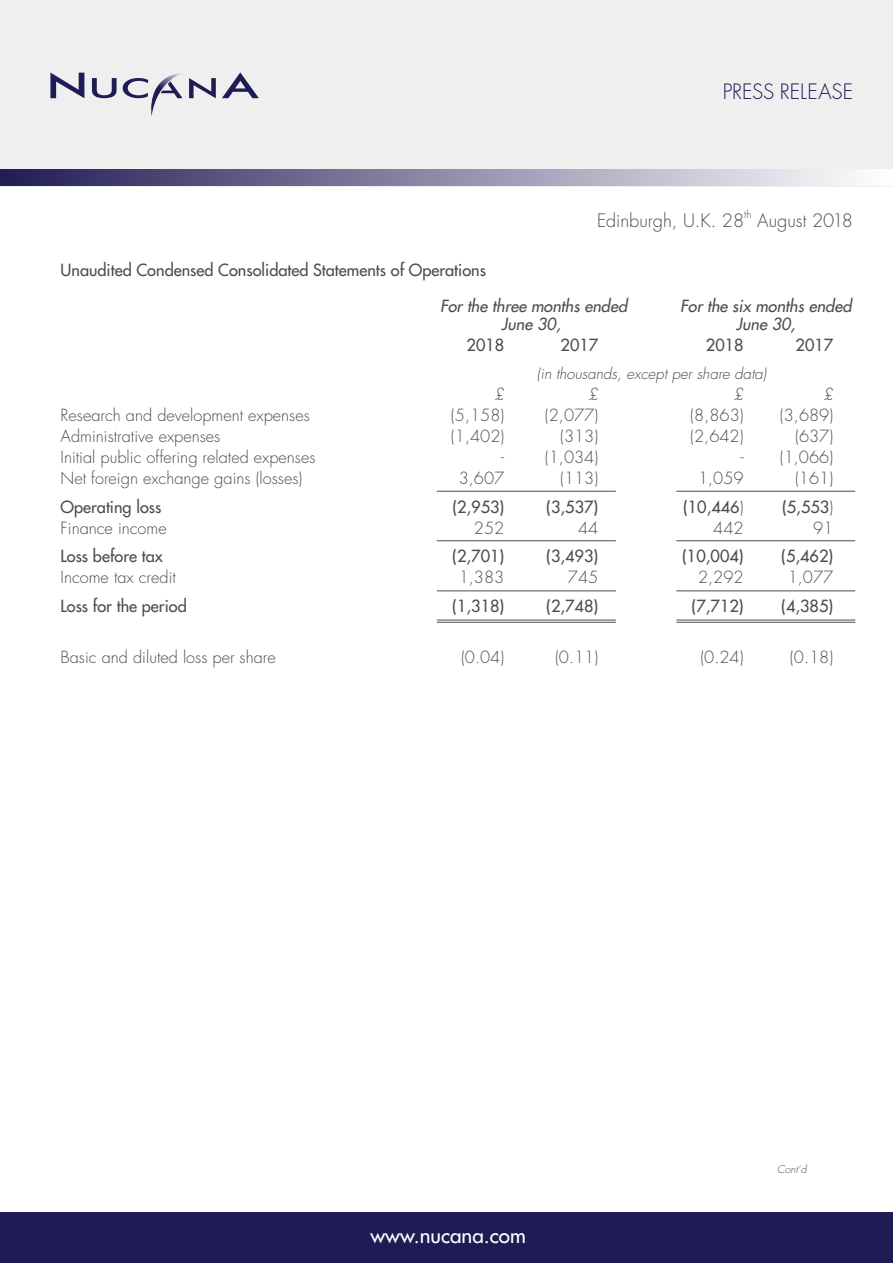
<style>
.page{position:relative;width:893px;height:1263px;background:#fff}
.page>*{position:absolute;margin:0;border:0;box-sizing:border-box;transform-origin:0 0}
.t1{font:20.7px "Futura";color:#fff}
.t2{font:300 20.7px "Futura";color:#1f1b54}
.t3{font:300 18px "Futura";color:#4d4d4f}
.t4{font:300 16.35px "Futura";color:#4d4d4f}
.t5{font:16.35px "Futura";color:#4d4d4f}
.t6{font:italic 16.35px "Futura";color:#4d4d4f}
.t7{font:italic 300 16.35px "Futura";color:#4d4d4f}
.t8{font:italic 300 15px "Futura";color:#4d4d4f}
.t9{font:italic 300 10.5px "Futura";color:#4d4d4f}
.t10{font:300 10.5px "Futura";color:#4d4d4f}
.s1{font-weight:300}
</style>
<div class="page">
<div style="left:0;top:0;width:893px;height:186px;background:#efeff0"></div>
<div style="left:0;top:1212px;width:893px;height:51px;background:#1f1b54"></div>
<div style="left:0;top:169px;width:893px;height:17px;background:linear-gradient(to right,#201c55,#fff)"></div>
<svg style="left:92px;top:78px;width:25px;height:20px"></svg>
<svg style="left:50px;top:73px;width:34px;height:25px"></svg>
<svg style="left:222px;top:72px;width:37px;height:26px"></svg>
<svg style="left:123px;top:73px;width:93px;height:43px"></svg>
<hr style="left:437px;top:491px;width:179px;height:1px;background:#4d4d4f">
<hr style="left:676px;top:491px;width:179px;height:1px;background:#4d4d4f">
<hr style="left:437px;top:540px;width:179px;height:1px;background:#4d4d4f">
<hr style="left:676px;top:540px;width:179px;height:1px;background:#4d4d4f">
<hr style="left:437px;top:591px;width:179px;height:1px;background:#4d4d4f">
<hr style="left:676px;top:591px;width:179px;height:1px;background:#4d4d4f">
<hr style="left:437px;top:620px;width:179px;height:1px;background:#4d4d4f">
<hr style="left:676px;top:620px;width:179px;height:1px;background:#4d4d4f">
<hr style="left:437px;top:622px;width:179px;height:1px;background:#4d4d4f">
<hr style="left:676px;top:622px;width:179px;height:1px;background:#4d4d4f">
<p class="t2" style="left:723px;top:78px;width:132px">PRESS RELEASE</p>
<p class="t3" style="left:597px;top:209px;width:149px">Edinburgh, U.K. 28</p>
<p class="t10" style="left:744px;top:208px;width:9px">th</p>
<p class="t3" style="left:757px;top:209px;width:97px">August 2018</p>
<p class="t5" style="left:61px;top:259px;width:427px">Unaudited Condensed Consolidated Statements of Operations</p>
<p class="t6" style="left:440px;top:295px;width:189px">For the three months ended</p>
<p class="t6" style="left:680px;top:295px;width:173px">For the six months ended</p>
<p class="t6" style="left:502px;top:313px;width:61px">June 30,</p>
<p class="t6" style="left:736px;top:313px;width:61px">June 30,</p>
<p class="t5" style="left:467px;top:334px;width:39px">2018</p>
<p class="t5" style="left:561px;top:334px;width:39px">2017</p>
<p class="t5" style="left:706px;top:334px;width:39px">2018</p>
<p class="t5" style="left:795px;top:334px;width:39px">2017</p>
<p class="t8" style="left:537px;top:364px;width:231px">(in thousands, except per share data)</p>
<p class="t7" style="left:494px;top:384px;width:12px">£</p>
<p class="t7" style="left:588px;top:384px;width:12px">£</p>
<p class="t7" style="left:734px;top:384px;width:12px">£</p>
<p class="t7" style="left:823px;top:384px;width:12px">£</p>
<p class="t4" style="left:61px;top:405px;width:251px">Research and development expenses</p>
<p class="t4" style="left:451px;top:405px;width:55px">(5,158)</p>
<p class="t4" style="left:545px;top:405px;width:55px">(2,077)</p>
<p class="t4" style="left:690px;top:405px;width:55px">(8,863)</p>
<p class="t4" style="left:780px;top:405px;width:55px">(3,689)</p>
<p class="t4" style="left:61px;top:426px;width:161px">Administrative expenses</p>
<p class="t4" style="left:451px;top:426px;width:55px">(1,402)</p>
<p class="t4" style="left:560px;top:426px;width:40px">(313)</p>
<p class="t4" style="left:690px;top:426px;width:55px">(2,642)</p>
<p class="t4" style="left:795px;top:426px;width:40px">(637)</p>
<p class="t4" style="left:61px;top:447px;width:256px">Initial public offering related expenses</p>
<p class="t4" style="left:501px;top:447px;width:5px">-</p>
<p class="t4" style="left:545px;top:447px;width:55px">(1,034)</p>
<p class="t4" style="left:741px;top:447px;width:94px">- (1,066)</p>
<p class="t4" style="left:61px;top:468px;width:243px">Net foreign exchange gains (losses)</p>
<p class="t4" style="left:459px;top:468px;width:47px">3,607</p>
<p class="t4" style="left:560px;top:468px;width:40px">(113)</p>
<p class="t4" style="left:698px;top:468px;width:47px">1,059</p>
<p class="t4" style="left:795px;top:468px;width:40px">(161)</p>
<p class="t5" style="left:61px;top:496px;width:102px">Operating loss</p>
<p class="t5" style="left:452px;top:496px;width:54px">(2,953)</p>
<p class="t5" style="left:546px;top:496px;width:54px">(3,537)</p>
<p class="t5" style="left:683px;top:496px;width:62px">(10,446<span class="s1">)</span></p>
<p class="t5" style="left:782px;top:496px;width:53px">(5,553<span class="s1">)</span></p>
<p class="t4" style="left:61px;top:517px;width:108px">Finance income</p>
<p class="t4" style="left:474px;top:517px;width:32px">252</p>
<p class="t4" style="left:578px;top:517px;width:22px">44</p>
<p class="t4" style="left:713px;top:517px;width:32px">442</p>
<p class="t4" style="left:813px;top:517px;width:22px">91</p>
<p class="t5" style="left:61px;top:546px;width:104px">Loss before tax</p>
<p class="t5" style="left:452px;top:546px;width:54px">(2,701)</p>
<p class="t5" style="left:546px;top:546px;width:54px">(3,493)</p>
<p class="t5" style="left:682px;top:546px;width:63px">(10,004)</p>
<p class="t5" style="left:781px;top:546px;width:54px">(5,462)</p>
<p class="t4" style="left:61px;top:567px;width:117px">Income tax credit</p>
<p class="t4" style="left:459px;top:567px;width:47px">1,383</p>
<p class="t4" style="left:568px;top:567px;width:32px">745</p>
<p class="t4" style="left:698px;top:567px;width:47px">2,292</p>
<p class="t4" style="left:788px;top:567px;width:47px">1,077</p>
<p class="t5" style="left:61px;top:595px;width:128px">Loss for the period</p>
<p class="t5" style="left:452px;top:595px;width:54px">(1,318)</p>
<p class="t5" style="left:546px;top:595px;width:54px">(2,748)</p>
<p class="t5" style="left:692px;top:595px;width:54px">(7,712)</p>
<p class="t5" style="left:781px;top:595px;width:54px">(4,385)</p>
<p class="t4" style="left:61px;top:646px;width:217px">Basic and diluted loss per share</p>
<p class="t4" style="left:461px;top:646px;width:45px">(0.04)</p>
<p class="t4" style="left:555px;top:646px;width:45px">(0.11)</p>
<p class="t4" style="left:700px;top:646px;width:45px">(0.24)</p>
<p class="t4" style="left:790px;top:646px;width:45px">(0.18)</p>
<p class="t1" style="left:370px;top:1222px;width:157px">www.nucana.com</p>
<p class="t9" style="left:777px;top:1162px;width:31px">Cont’d</p>
</div>
